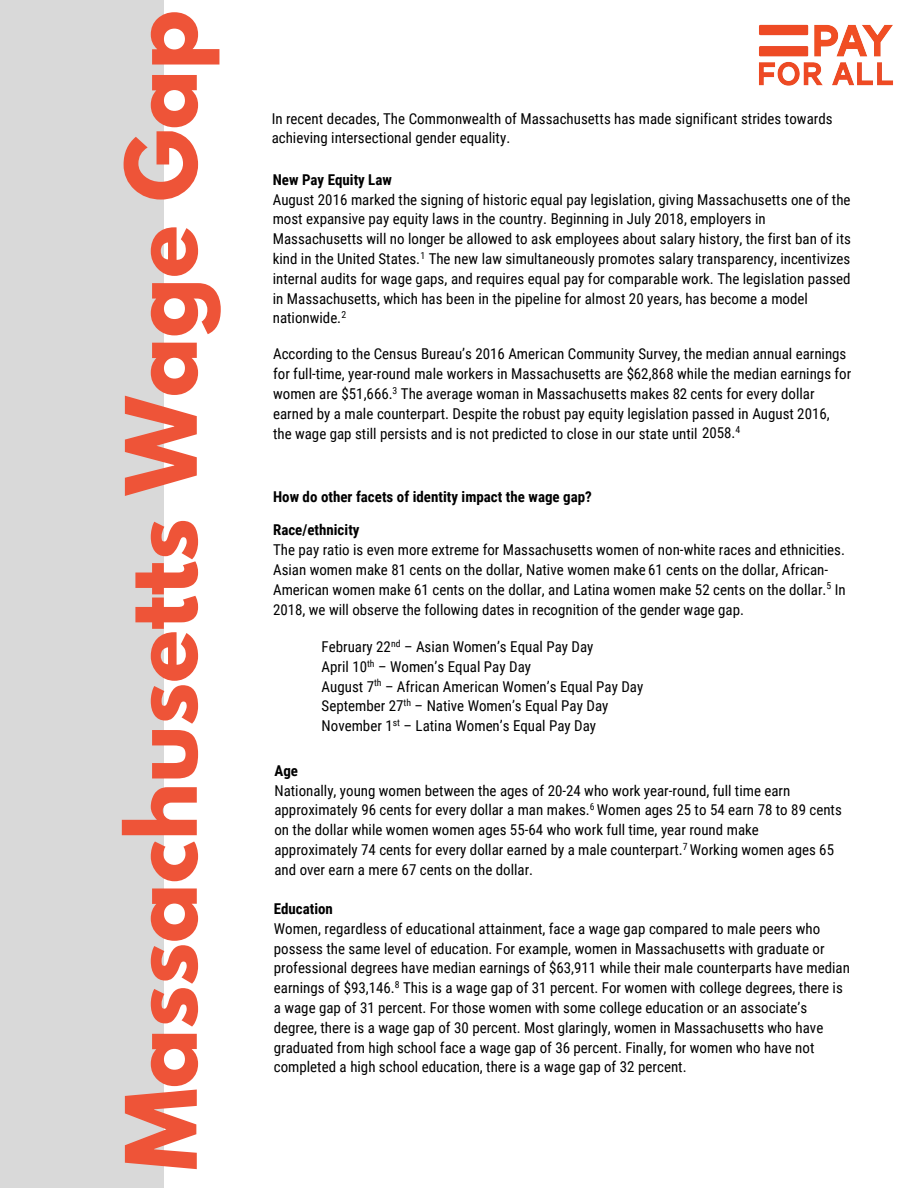
<style>
.page{position:relative;width:918px;height:1188px;background:#d9d9d9}
.page>*{position:absolute;margin:0;border:0;box-sizing:border-box;transform-origin:0 0}
.t1{font:700 87.15px "League Spartan";color:#ee5438}
.t2{font:15px/19.8px "Roboto Condensed";color:#000}
.t3{font:700 15px "Roboto Condensed";color:#000}
</style>
<div class="page">
<div style="left:164px;top:0;width:754px;height:1188px;background:#fff"></div>
<img style="left:759px;top:24px;width:134px;height:62px">
<h1 class="t1" style="left:118px;top:1171px;width:1162px;rotate:-90deg">Massachusetts Wage Gap</h1>
<p class="t2" style="left:272px;top:108px;width:563px">In recent decades, The Commonwealth of Massachusetts has made significant strides towards achieving intersectional gender equality.</p>
<p class="t3" style="left:273px;top:169px;width:121px">New Pay Equity Law</p>
<p class="t2" style="left:273px;top:189px;width:580px">August 2016 marked the signing of historic equal pay legislation, giving Massachusetts one of the most expansive pay equity laws in the country. Beginning in July 2018, employers in Massachusetts will no longer be allowed to ask employees about salary history, the first ban of its kind in the United States.<sup>1</sup> The new law simultaneously promotes salary transparency, incentivizes internal audits for wage gaps, and requires equal pay for comparable work. The legislation passed in Massachusetts, which has been in the pipeline for almost 20 years, has become a model nationwide.<sup>2</sup></p>
<p class="t2" style="left:273px;top:343px;width:580px">According to the Census Bureau’s 2016 American Community Survey, the median annual earnings for full-time, year-round male workers in Massachusetts are $62,868 while the median earnings for women are $51,666.<sup>3</sup> The average woman in Massachusetts makes 82 cents for every dollar earned by a male counterpart. Despite the robust pay equity legislation passed in August 2016, the wage gap still persists and is not predicted to close in our state until 2058.<sup>4</sup></p>
<p class="t3" style="left:273px;top:486px;width:320px">How do other facets of identity impact the wage gap?</p>
<p class="t3" style="left:273px;top:520px;width:88px">Race/ethnicity</p>
<p class="t2" style="left:273px;top:539px;width:574px">The pay ratio is even more extreme for Massachusetts women of non-white races and ethnicities.<br>Asian women make 81 cents on the dollar, Native women make 61 cents on the dollar, African-American women make 61 cents on the dollar, and Latina women make 52 cents on the dollar.<sup>5</sup> In 2018, we will observe the following dates in recognition of the gender wage gap.</p>
<p class="t2" style="left:322px;top:636px;width:323px">February 22<sup>nd</sup> – Asian Women’s Equal Pay Day<br>April 10<sup>th</sup> – Women’s Equal Pay Day<br>August 7<sup>th</sup> – African American Women’s Equal Pay Day September 27<sup>th</sup> – Native Women’s Equal Pay Day November 1<sup>st</sup> – Latina Women’s Equal Pay Day</p>
<p class="t3" style="left:274px;top:760px;width:25px">Age</p>
<p class="t2" style="left:274px;top:780px;width:569px">Nationally, young women between the ages of 20-24 who work year-round, full time earn approximately 96 cents for every dollar a man makes.<sup>6</sup> Women ages 25 to 54 earn 78 to 89 cents on the dollar while women women ages 55-64 who work full time, year round make approximately 74 cents for every dollar earned by a male counterpart.<sup>7</sup> Working women ages 65 and over earn a mere 67 cents on the dollar.</p>
<p class="t3" style="left:274px;top:898px;width:61px">Education</p>
<p class="t2" style="left:274px;top:918px;width:578px">Women, regardless of educational attainment, face a wage gap compared to male peers who possess the same level of education. For example, women in Massachusetts with graduate or professional degrees have median earnings of $63,911 while their male counterparts have median earnings of $93,146.<sup>8</sup> This is a wage gap of 31 percent. For women with college degrees, there is a wage gap of 31 percent. For those women with some college education or an associate’s degree, there is a wage gap of 30 percent. Most glaringly, women in Massachusetts who have graduated from high school face a wage gap of 36 percent. Finally, for women who have not completed a high school education, there is a wage gap of 32 percent.</p>
</div>
